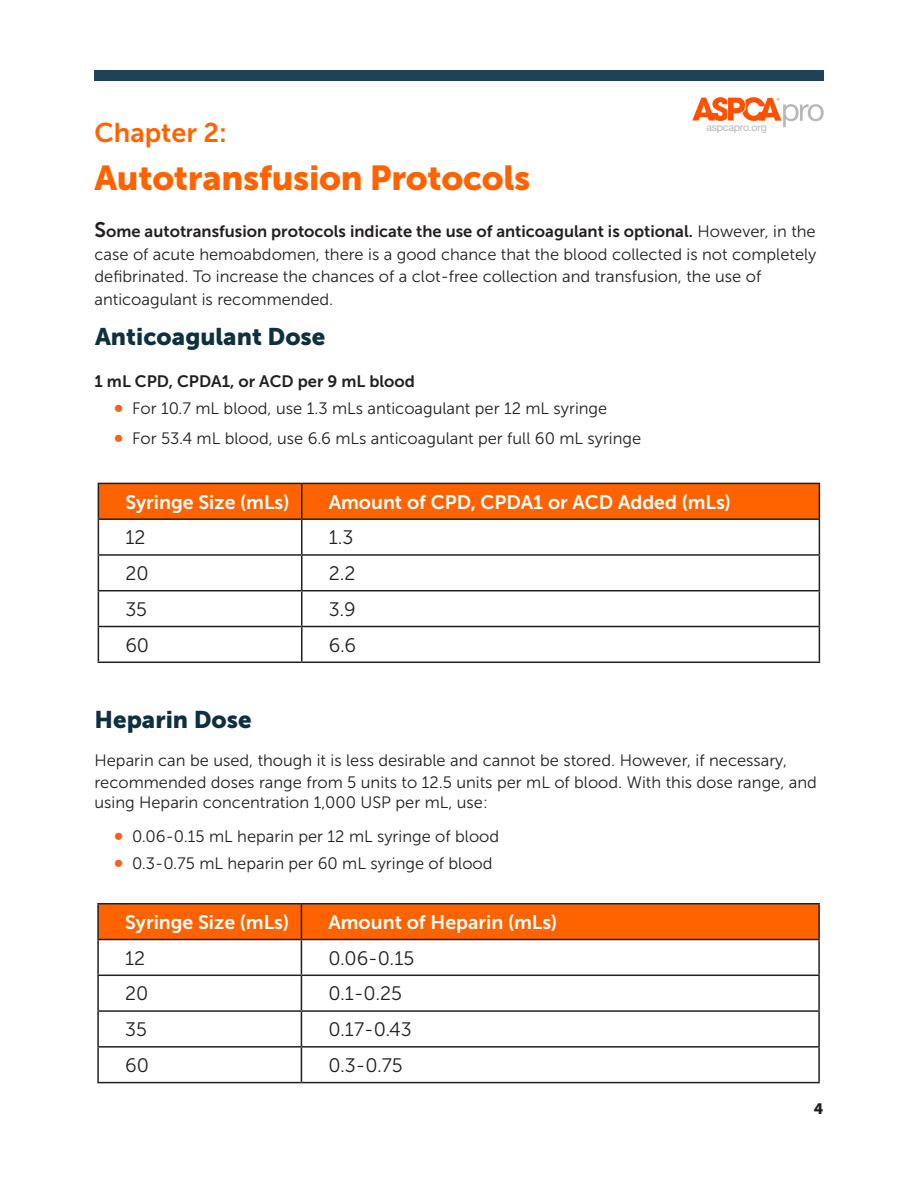
<style>
.page{position:relative;width:918px;height:1188px;background:#fff}
.page>*{position:absolute;margin:0;border:0;box-sizing:border-box;transform-origin:0 0}
.ChapterHeadMuseo{font:34.5px "Museo Sans 900";letter-spacing:-.01em;color:#ff6300}
.ChapterLine{font:27px "Museo Sans 700";color:#ff6300}
.ChapterSubheadsMuseo{font:24px "Museo Sans 900";color:#0f303f}
.JobNumberedItems_Sub{font:19.5px "Museo Sans 700";color:#fff}
.JobNumberedItems_Sub-2{font:19.5px "Museo Sans 300";color:#231f20}
.BodyText1_copy{font:16.5px/22.5px "Museo Sans 300";color:#231f20}
.ChapterHeadMuseo-2{font:16.5px "Museo Sans 700";color:#231f20}
.t1{font:15px "Museo Sans 900";color:#231f20}
.t2{font:10.5px "Helvetica Neue";letter-spacing:-.02em;color:#b6b8b9}
.s1{font-family:"Museo Sans 700";font-size:21px}
.s2{font-family:"Museo Sans 700"}
.s3{font-family:"Museo Sans 900";font-size:19.5px;color:#f26221}
</style>
<div class="page">
<div style="left:94px;top:70px;width:730px;height:11px;background:#1e4359"></div>
<svg style="left:692px;top:97px;width:132px;height:30px"></svg>
<div style="left:99px;top:484px;width:720px;height:34px;background:#ff6300"></div>
<hr style="left:98px;top:483px;width:204px;height:1px;background:#231f20">
<hr style="left:98px;top:484px;width:1px;height:34px;background:#231f20">
<hr style="left:302px;top:483px;width:518px;height:1px;background:#231f20">
<hr style="left:301px;top:484px;width:1px;height:34px;background:#231f20">
<hr style="left:819px;top:484px;width:1px;height:34px;background:#231f20">
<hr style="left:98px;top:518px;width:204px;height:2px;background:#231f20">
<hr style="left:98px;top:520px;width:1px;height:34px;background:#231f20">
<hr style="left:302px;top:518px;width:518px;height:2px;background:#231f20">
<hr style="left:301px;top:520px;width:1px;height:34px;background:#231f20">
<hr style="left:819px;top:520px;width:1px;height:34px;background:#231f20">
<hr style="left:98px;top:554px;width:204px;height:2px;background:#231f20">
<hr style="left:98px;top:556px;width:1px;height:34px;background:#231f20">
<hr style="left:302px;top:554px;width:518px;height:2px;background:#231f20">
<hr style="left:301px;top:556px;width:1px;height:34px;background:#231f20">
<hr style="left:819px;top:556px;width:1px;height:34px;background:#231f20">
<hr style="left:98px;top:590px;width:204px;height:1px;background:#231f20">
<hr style="left:98px;top:591px;width:1px;height:35px;background:#231f20">
<hr style="left:302px;top:590px;width:518px;height:1px;background:#231f20">
<hr style="left:301px;top:591px;width:1px;height:35px;background:#231f20">
<hr style="left:819px;top:591px;width:1px;height:35px;background:#231f20">
<hr style="left:98px;top:626px;width:204px;height:1px;background:#231f20">
<hr style="left:98px;top:627px;width:1px;height:35px;background:#231f20">
<hr style="left:302px;top:626px;width:518px;height:1px;background:#231f20">
<hr style="left:301px;top:627px;width:1px;height:35px;background:#231f20">
<hr style="left:819px;top:627px;width:1px;height:35px;background:#231f20">
<hr style="left:98px;top:662px;width:204px;height:1px;background:#231f20">
<hr style="left:302px;top:662px;width:518px;height:1px;background:#231f20">
<div style="left:99px;top:904px;width:719px;height:35px;background:#ff6300"></div>
<hr style="left:97px;top:903px;width:204px;height:1px;background:#231f20">
<hr style="left:97px;top:904px;width:2px;height:35px;background:#231f20">
<hr style="left:301px;top:903px;width:519px;height:1px;background:#231f20">
<hr style="left:301px;top:904px;width:1px;height:35px;background:#231f20">
<hr style="left:818px;top:904px;width:2px;height:35px;background:#231f20">
<hr style="left:97px;top:939px;width:204px;height:1px;background:#231f20">
<hr style="left:97px;top:940px;width:2px;height:35px;background:#231f20">
<hr style="left:301px;top:939px;width:519px;height:1px;background:#231f20">
<hr style="left:301px;top:940px;width:1px;height:35px;background:#231f20">
<hr style="left:818px;top:940px;width:2px;height:35px;background:#231f20">
<hr style="left:97px;top:975px;width:204px;height:1px;background:#231f20">
<hr style="left:97px;top:976px;width:2px;height:34px;background:#231f20">
<hr style="left:301px;top:975px;width:519px;height:1px;background:#231f20">
<hr style="left:301px;top:976px;width:1px;height:34px;background:#231f20">
<hr style="left:818px;top:976px;width:2px;height:34px;background:#231f20">
<hr style="left:97px;top:1010px;width:204px;height:2px;background:#231f20">
<hr style="left:97px;top:1012px;width:2px;height:34px;background:#231f20">
<hr style="left:301px;top:1010px;width:519px;height:2px;background:#231f20">
<hr style="left:301px;top:1012px;width:1px;height:34px;background:#231f20">
<hr style="left:818px;top:1012px;width:2px;height:34px;background:#231f20">
<hr style="left:97px;top:1046px;width:204px;height:2px;background:#231f20">
<hr style="left:97px;top:1048px;width:2px;height:34px;background:#231f20">
<hr style="left:301px;top:1046px;width:519px;height:2px;background:#231f20">
<hr style="left:301px;top:1048px;width:1px;height:34px;background:#231f20">
<hr style="left:818px;top:1048px;width:2px;height:34px;background:#231f20">
<hr style="left:97px;top:1082px;width:204px;height:1px;background:#231f20">
<hr style="left:301px;top:1082px;width:519px;height:1px;background:#231f20">
<p class="ChapterLine" style="left:94px;top:118px;width:134px">Chapter 2:</p>
<p class="ChapterHeadMuseo" style="left:94px;top:158px;width:437px">Autotransfusion Protocols</p>
<p class="t2" style="left:706px;top:120px;width:62px">aspcapro.org</p>
<p class="BodyText1_copy" style="left:94px;top:220px;width:723px"><span class="s1">S</span><span class="s2">ome autotransfusion protocols indicate the use of anticoagulant is optional.</span> However, in the case of acute hemoabdomen, there is a good chance that the blood collected is not completely defibrinated. To increase the chances of a clot-free collection and transfusion, the use of anticoagulant is recommended.</p>
<p class="ChapterSubheadsMuseo" style="left:95px;top:323px;width:232px">Anticoagulant Dose</p>
<p class="ChapterHeadMuseo-2" style="left:94px;top:372px;width:322px">1 mL CPD, CPDA1, or ACD per 9 mL blood</p>
<p class="BodyText1_copy" style="left:114px;top:397px;width:495px"><span class="s3">•</span> For 10.7 mL blood, use 1.3 mLs anticoagulant per 12 mL syringe</p>
<p class="BodyText1_copy" style="left:114px;top:428px;width:529px"><span class="s3">•</span> For 53.4 mL blood, use 6.6 mLs anticoagulant per full 60 mL syringe</p>
<p class="JobNumberedItems_Sub" style="left:125px;top:491px;width:166px">Syringe Size (mLs)</p>
<p class="JobNumberedItems_Sub" style="left:329px;top:491px;width:404px">Amount of CPD, CPDA1 or ACD Added (mLs)</p>
<p class="JobNumberedItems_Sub-2" style="left:125px;top:527px;width:22px">12</p>
<p class="JobNumberedItems_Sub-2" style="left:329px;top:527px;width:26px">1.3</p>
<p class="JobNumberedItems_Sub-2" style="left:125px;top:563px;width:25px">20</p>
<p class="JobNumberedItems_Sub-2" style="left:329px;top:563px;width:28px">2.2</p>
<p class="JobNumberedItems_Sub-2" style="left:125px;top:599px;width:23px">35</p>
<p class="JobNumberedItems_Sub-2" style="left:329px;top:599px;width:28px">3.9</p>
<p class="JobNumberedItems_Sub-2" style="left:125px;top:634px;width:25px">60</p>
<p class="JobNumberedItems_Sub-2" style="left:329px;top:634px;width:29px">6.6</p>
<p class="ChapterSubheadsMuseo" style="left:94px;top:706px;width:159px">Heparin Dose</p>
<p class="BodyText1_copy" style="left:94px;top:749px;width:724px">Heparin can be used, though it is less desirable and cannot be stored. However, if necessary, recommended doses range from 5 units to 12.5 units per mL of blood. With this dose range, and</p>
<p class="BodyText1_copy" style="left:94px;top:791px;width:395px">using Heparin concentration 1,000 USP per mL, use:</p>
<p class="BodyText1_copy" style="left:114px;top:826px;width:387px"><span class="s3">•</span> 0.06-0.15 mL heparin per 12 mL syringe of blood</p>
<p class="BodyText1_copy" style="left:114px;top:852px;width:380px"><span class="s3">•</span> 0.3-0.75 mL heparin per 60 mL syringe of blood</p>
<p class="JobNumberedItems_Sub" style="left:125px;top:911px;width:166px">Syringe Size (mLs)</p>
<p class="JobNumberedItems_Sub" style="left:328px;top:911px;width:230px">Amount of Heparin (mLs)</p>
<p class="JobNumberedItems_Sub-2" style="left:125px;top:947px;width:22px">12</p>
<p class="JobNumberedItems_Sub-2" style="left:328px;top:947px;width:87px">0.06-0.15</p>
<p class="JobNumberedItems_Sub-2" style="left:125px;top:983px;width:25px">20</p>
<p class="JobNumberedItems_Sub-2" style="left:328px;top:983px;width:75px">0.1-0.25</p>
<p class="JobNumberedItems_Sub-2" style="left:125px;top:1019px;width:23px">35</p>
<p class="JobNumberedItems_Sub-2" style="left:328px;top:1019px;width:85px">0.17-0.43</p>
<p class="JobNumberedItems_Sub-2" style="left:125px;top:1055px;width:25px">60</p>
<p class="JobNumberedItems_Sub-2" style="left:328px;top:1055px;width:76px">0.3-0.75</p>
<p class="t1" style="left:814px;top:1100px;width:11px">4</p>
</div>
